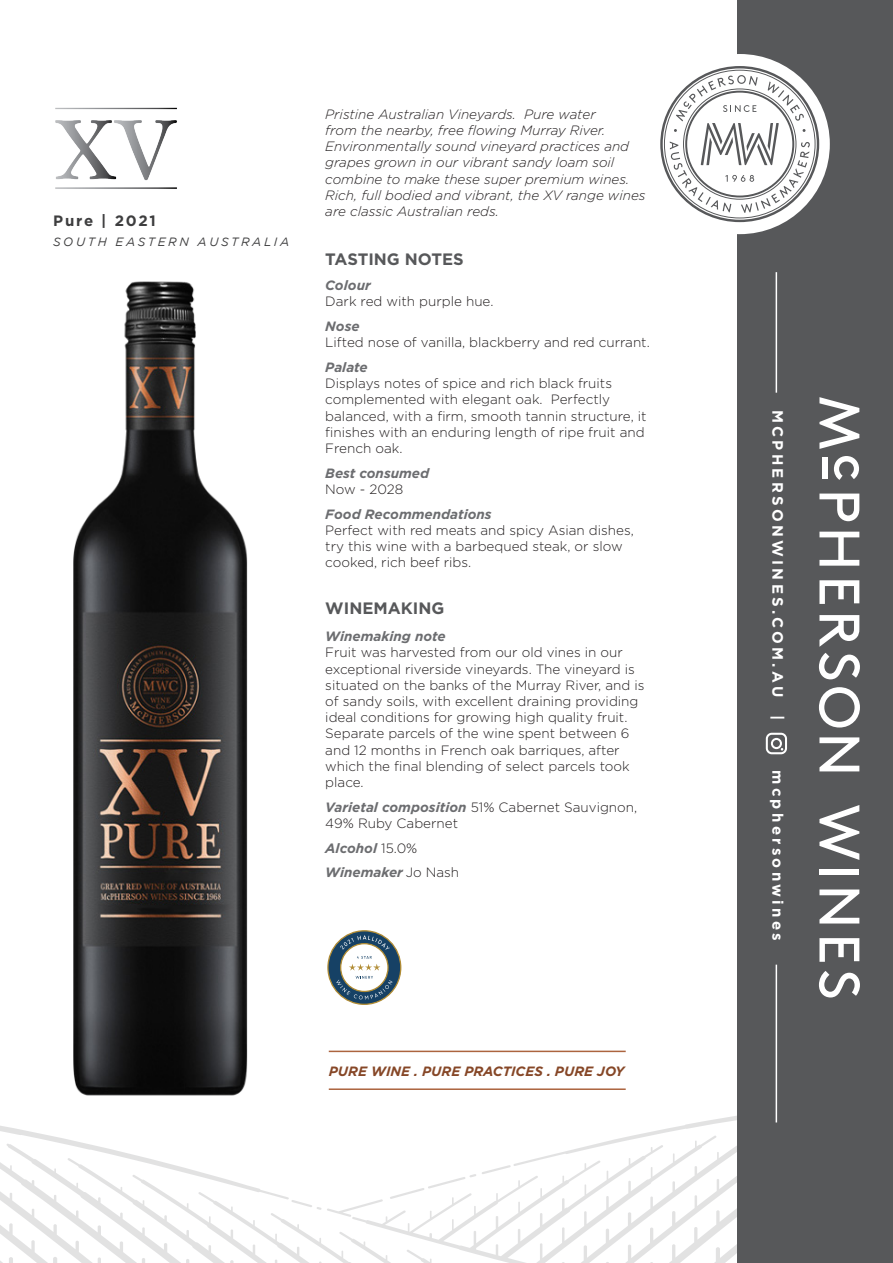
<style>
.page{position:relative;width:893px;height:1263px;background:#fff}
.page>*{position:absolute;margin:0;border:0;box-sizing:border-box;transform-origin:0 0}
.t1{font:700 16.5px "Gotham";color:#57585a}
.t2{font:700 15px "Gotham";letter-spacing:.22em;color:#fff}
.t3{font:700 15px "Gotham";letter-spacing:.12em;color:#3e3e3f}
.t4{font:300 13.5px/16.2px "Gotham";color:#231f20}
.t5{font:italic 300 13.5px/16.2px "Gotham";color:#231f20}
.t6{font:italic 700 13.5px "Gotham";color:#6c6d70}
.t7{font:italic 700 13.5px "Gotham";color:#864727}
.t8{font:italic 12px "Gotham";letter-spacing:.22em;color:#3e3e3f}
.s1{font-weight:700;font-style:italic;color:#6c6d70}
.s2{font-weight:300;font-style:normal;color:#231f20}
</style>
<div class="page">
<svg style="left:0;top:1095px;width:738px;height:168px"></svg>
<div style="left:738px;top:0;width:155px;height:1263px;background:#57585a"></div>
<svg style="left:819px;top:805px;width:40px;height:118px"></svg>
<svg style="left:819px;top:938px;width:40px;height:24px"></svg>
<svg style="left:819px;top:971px;width:41px;height:26px"></svg>
<svg style="left:819px;top:493px;width:40px;height:28px"></svg>
<svg style="left:819px;top:532px;width:41px;height:239px"></svg>
<svg style="left:819px;top:397px;width:40px;height:52px"></svg>
<div style="left:823px;top:458px;width:5px;height:21px;background:#fff"></div>
<svg style="left:826px;top:456px;width:33px;height:24px"></svg>
<div style="left:650px;top:54px;width:180px;height:180px;background:#fff;border-radius:50%"></div>
<svg style="left:660px;top:66px;width:159px;height:156px"></svg>
<hr style="left:776px;top:272px;width:1px;height:121px;background:#fff">
<hr style="left:776px;top:965px;width:1px;height:157px;background:#fff">
<svg style="left:766px;top:733px;width:21px;height:21px"></svg>
<img style="left:22px;top:281px;width:282px;height:841px">
<img style="left:55px;top:107px;width:122px;height:82px">
<hr style="left:329px;top:1051px;width:297px;height:1px;background:#ac643f">
<hr style="left:329px;top:1088px;width:297px;height:2px;background:#ac643f">
<svg style="left:327px;top:930px;width:74px;height:75px"></svg>
<p class="t3" style="left:53px;top:210px;width:104px">Pure | 2021</p>
<p class="t8" style="left:53px;top:234px;width:238px">SOUTH EASTERN AUSTRALIA</p>
<p class="t5" style="left:325px;top:106px;width:322px">Pristine Australian Vineyards. Pure water<br>from the nearby, free flowing Murray River.<br>Environmentally sound vineyard practices and grapes grown in our vibrant sandy loam soil combine to make these super premium wines.<br>Rich, full bodied and vibrant, the XV range wines are classic Australian reds.</p>
<p class="t1" style="left:325px;top:249px;width:140px">TASTING NOTES</p>
<p class="t6" style="left:325px;top:276px;width:47px">Colour</p>
<p class="t4" style="left:325px;top:293px;width:170px">Dark red with purple hue.</p>
<p class="t6" style="left:325px;top:317px;width:36px">Nose</p>
<p class="t4" style="left:325px;top:334px;width:326px">Lifted nose of vanilla, blackberry and red currant.</p>
<p class="t6" style="left:325px;top:358px;width:44px">Palate</p>
<p class="t4" style="left:325px;top:375px;width:323px">Displays notes of spice and rich black fruits complemented with elegant oak. Perfectly balanced, with a firm, smooth tannin structure, it finishes with an enduring length of ripe fruit and French oak.</p>
<p class="t6" style="left:325px;top:464px;width:105px">Best consumed</p>
<p class="t4" style="left:325px;top:481px;width:80px">Now - 2028</p>
<p class="t6" style="left:325px;top:505px;width:168px">Food Recommendations</p>
<p class="t4" style="left:325px;top:522px;width:310px">Perfect with red meats and spicy Asian dishes, try this wine with a barbequed steak, or slow cooked, rich beef ribs.</p>
<p class="t1" style="left:325px;top:598px;width:121px">WINEMAKING</p>
<p class="t4" style="left:325px;top:628px;width:321px"><span class="s1">Winemaking note<br></span>Fruit was harvested from our old vines in our exceptional riverside vineyards. The vineyard is situated on the banks of the Murray River, and is of sandy soils, with excellent draining providing ideal conditions for growing high quality fruit.<br>Separate parcels of the wine spent between 6 and 12 months in French oak barriques, after which the final blending of select parcels took place.</p>
<p class="t4" style="left:325px;top:798px;width:313px"><span class="s1">Varietal composition</span> 51% Cabernet Sauvignon,<br>49% Ruby Cabernet</p>
<p class="t6" style="left:325px;top:839px;width:94px">Alcohol <span class="s2">15.0%</span></p>
<p class="t6" style="left:325px;top:864px;width:135px">Winemaker <span class="s2">Jo Nash</span></p>
<p class="t7" style="left:329px;top:1062px;width:297px">PURE WINE . PURE PRACTICES . PURE JOY</p>
<p class="t2" style="left:788px;top:410px;width:312px;rotate:90deg">MCPHERSONWINES.COM.AU |</p>
<p class="t2" style="left:788px;top:770px;width:172px;rotate:90deg">mcphersonwines</p>
</div>
